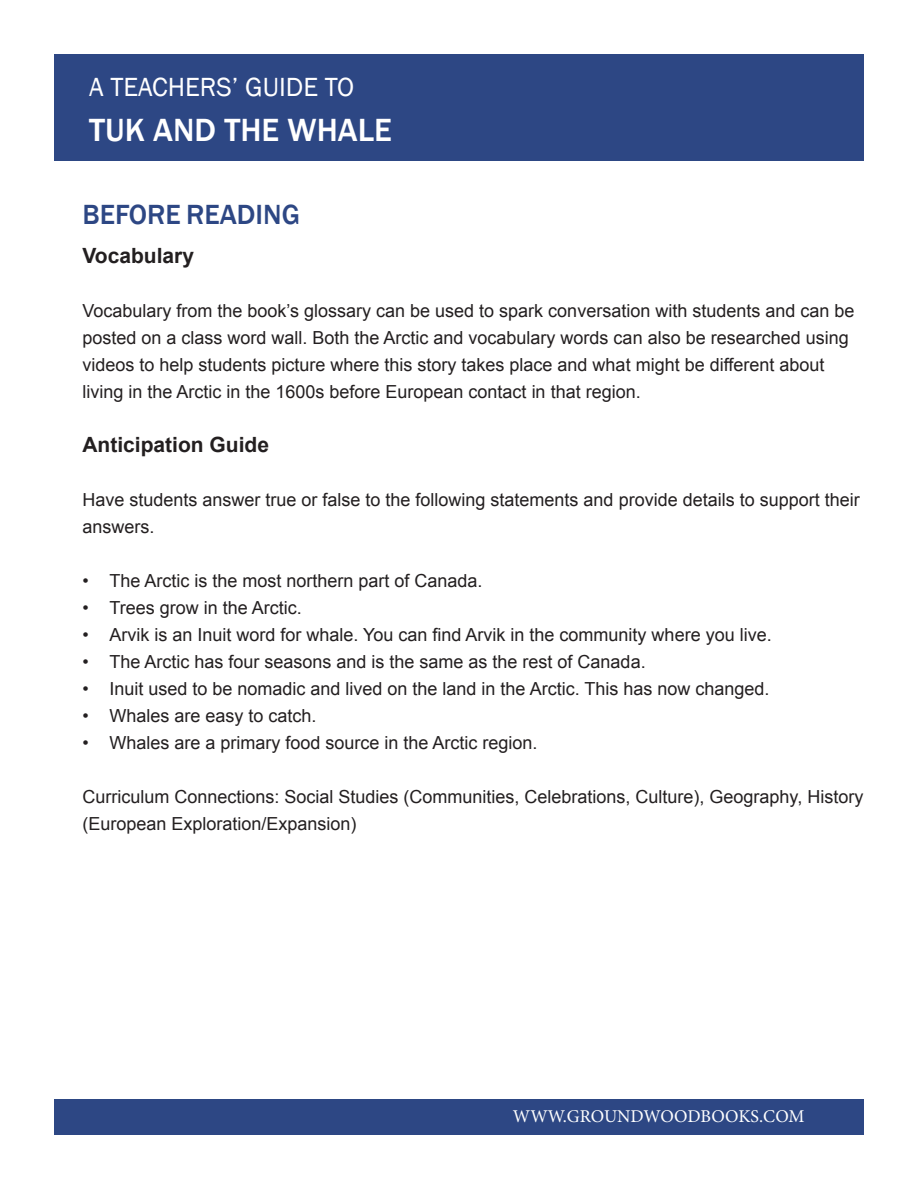
<style>
.page{position:relative;width:918px;height:1188px;background:#fff}
.page>*{position:absolute;margin:0;border:0;box-sizing:border-box;transform-origin:0 0}
.t1{font:500 33px "Franklin Gothic";color:#fff}
.t2{font:500 28.5px "Franklin Gothic";color:#2d4784}
.t3{font:27px "Franklin Gothic";color:#fff}
.t4{font:700 21px "Arial";color:#231f20}
.t5{font:18px/27px "Arial";color:#231f20}
.t6{font:18px "Minion Pro";color:#fff}
</style>
<div class="page">
<div style="left:54px;top:55px;width:810px;height:106px;background:#2d4784"></div>
<div style="left:54px;top:1099px;width:810px;height:36px;background:#2d4784"></div>
<p class="t3" style="left:89px;top:70px;width:267px">A TEACHERS’ GUIDE TO</p>
<p class="t1" style="left:89px;top:109px;width:304px">TUK AND THE WHALE</p>
<p class="t2" style="left:82px;top:197px;width:219px">BEFORE READING</p>
<p class="t4" style="left:82px;top:242px;width:113px">Vocabulary</p>
<p class="t5" style="left:82px;top:298px;width:774px">Vocabulary from the book’s glossary can be used to spark conversation with students and can be posted on a class word wall. Both the Arctic and vocabulary words can also be researched using videos to help students picture where this story takes place and what might be different about living in the Arctic in the 1600s before European contact in that region.</p>
<p class="t4" style="left:82px;top:431px;width:188px">Anticipation Guide</p>
<p class="t5" style="left:82px;top:487px;width:779px">Have students answer true or false to the following statements and provide details to support their answers.</p>
<p class="t5" style="left:82px;top:568px;width:402px">• The Arctic is the most northern part of Canada.</p>
<p class="t5" style="left:82px;top:595px;width:221px">• Trees grow in the Arctic.</p>
<p class="t5" style="left:82px;top:622px;width:691px">• Arvik is an Inuit word for whale. You can find Arvik in the community where you live.</p>
<p class="t5" style="left:82px;top:649px;width:565px">• The Arctic has four seasons and is the same as the rest of Canada.</p>
<p class="t5" style="left:82px;top:676px;width:689px">• Inuit used to be nomadic and lived on the land in the Arctic. This has now changed.</p>
<p class="t5" style="left:82px;top:703px;width:236px">• Whales are easy to catch.</p>
<p class="t5" style="left:82px;top:730px;width:457px">• Whales are a primary food source in the Arctic region.</p>
<p class="t5" style="left:82px;top:784px;width:782px">Curriculum Connections: Social Studies (Communities, Celebrations, Culture), Geography, History (European Exploration/Expansion)</p>
<p class="t6" style="left:513px;top:1105px;width:293px">WWW.GROUNDWOODBOOKS.COM</p>
</div>
